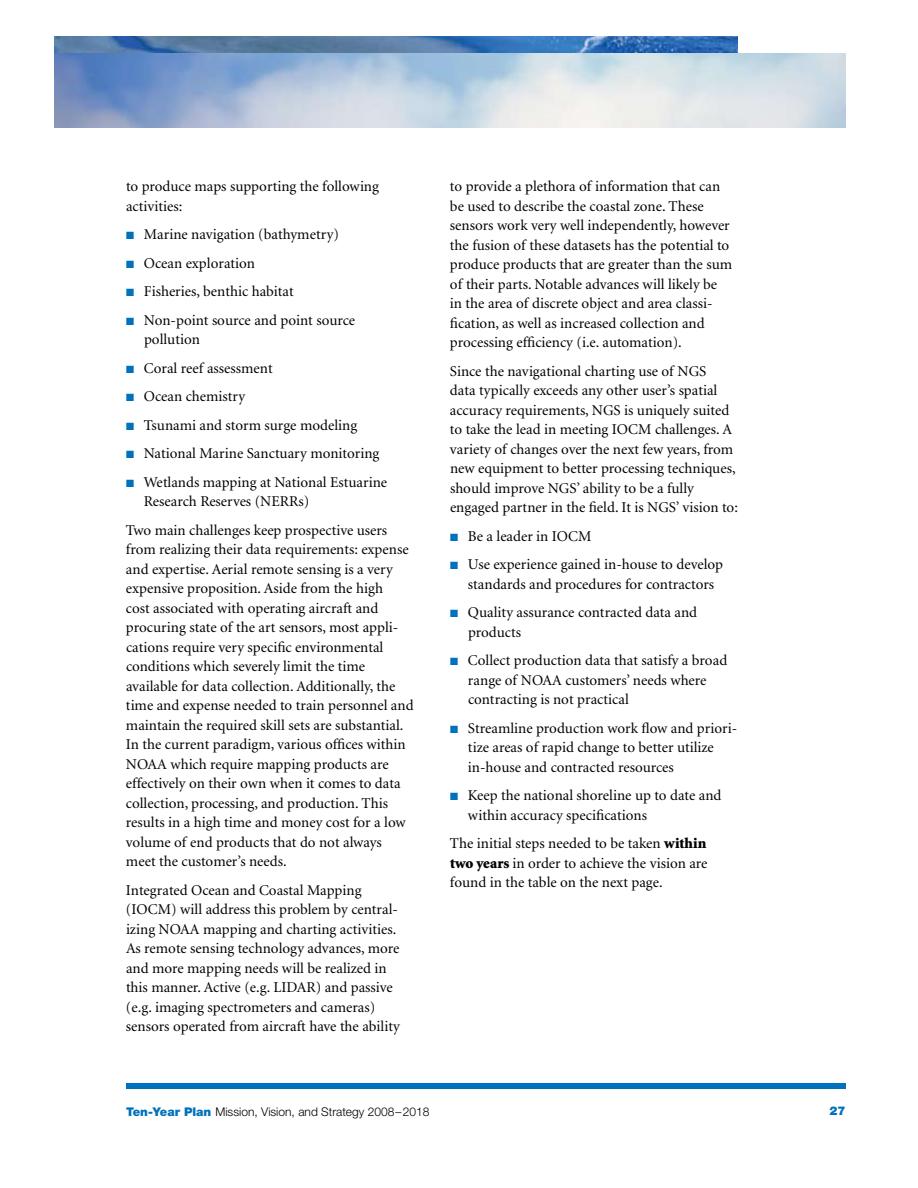
<style>
.page{position:relative;width:918px;height:1188px;background:#fff}
.page>*{position:absolute;margin:0;border:0;box-sizing:border-box;transform-origin:0 0}
.t1{font:15px/19.5px "Minion";color:#000}
.t2{font:300 12px "Helvetica Neue";color:#000}
.t3{font:900 12px "Helvetica Neue";color:#0071bc}
.s1{color:#0071bc}
.s2{font-weight:900}
.s3{font-weight:900;color:#0071bc}
</style>
<div class="page">
<img style="left:54px;top:36px;width:684px;height:17px">
<img style="left:54px;top:53px;width:792px;height:75px">
<div style="left:126px;top:1083px;width:720px;height:6px;background:#0071bc"></div>
<p class="t1" style="left:126px;top:177px;width:255px">to produce maps supporting the following activities:</p>
<p class="t1" style="left:126px;top:225px;width:214px"><span class="s1">■</span> Marine navigation (bathymetry)</p>
<p class="t1" style="left:126px;top:254px;width:131px"><span class="s1">■</span> Ocean exploration</p>
<p class="t1" style="left:126px;top:282px;width:169px"><span class="s1">■</span> Fisheries, benthic habitat</p>
<p class="t1" style="left:144px;top:311px;width:213px;text-indent:-18px"><span class="s1">■</span> Non-point source and point source pollution</p>
<p class="t1" style="left:126px;top:359px;width:148px"><span class="s1">■</span> Coral reef assessment</p>
<p class="t1" style="left:126px;top:387px;width:121px"><span class="s1">■</span> Ocean chemistry</p>
<p class="t1" style="left:126px;top:416px;width:233px"><span class="s1">■</span> Tsunami and storm surge modeling</p>
<p class="t1" style="left:126px;top:444px;width:255px"><span class="s1">■</span> National Marine Sanctuary monitoring</p>
<p class="t1" style="left:144px;top:473px;width:245px;text-indent:-18px"><span class="s1">■</span> Wetlands mapping at National Estuarine<br>Research Reserves (NERRs)</p>
<p class="t1" style="left:126px;top:521px;width:289px">Two main challenges keep prospective users from realizing their data requirements: expense and expertise. Aerial remote sensing is a very expensive proposition. Aside from the high<br>cost associated with operating aircraft and procuring state of the art sensors, most appli&shy;cations require very specific environmental conditions which severely limit the time available for data collection. Additionally, the time and expense needed to train personnel and maintain the required skill sets are substantial.<br>In the current paradigm, various offices within NOAA which require mapping products are effectively on their own when it comes to data collection, processing, and production. This results in a high time and money cost for a low volume of end products that do not always meet the customer’s needs.</p>
<p class="t1" style="left:126px;top:881px;width:275px">Integrated Ocean and Coastal Mapping (IOCM) will address this problem by central&shy;izing NOAA mapping and charting activities.<br>As remote sensing technology advances, more and more mapping needs will be realized in this manner. Active (e.g. LIDAR) and passive (e.g. imaging spectrometers and cameras) sensors operated from aircraft have the ability</p>
<p class="t1" style="left:450px;top:177px;width:284px">to provide a plethora of information that can be used to describe the coastal zone. These sensors work very well independently, however the fusion of these datasets has the potential to produce products that are greater than the sum of their parts. Notable advances will likely be in the area of discrete object and area classi&shy;fication, as well as increased collection and processing efficiency (i.e. automation).</p>
<p class="t1" style="left:450px;top:362px;width:290px">Since the navigational charting use of NGS<br>data typically exceeds any other user’s spatial accuracy requirements, NGS is uniquely suited to take the lead in meeting IOCM challenges. A variety of changes over the next few years, from new equipment to better processing techniques, should improve NGS’ ability to be a fully engaged partner in the field. It is NGS’ vision to:</p>
<p class="t1" style="left:450px;top:527px;width:143px"><span class="s1">■</span> Be a leader in IOCM</p>
<p class="t1" style="left:468px;top:555px;width:257px;text-indent:-18px"><span class="s1">■</span> Use experience gained in-house to develop standards and procedures for contractors</p>
<p class="t1" style="left:468px;top:603px;width:231px;text-indent:-18px"><span class="s1">■</span> Quality assurance contracted data and products</p>
<p class="t1" style="left:468px;top:651px;width:261px;text-indent:-18px"><span class="s1">■</span> Collect production data that satisfy a broad range of NOAA customers’ needs where contracting is not practical</p>
<p class="t1" style="left:468px;top:719px;width:271px;text-indent:-18px"><span class="s1">■</span> Streamline production work flow and priori&shy;tize areas of rapid change to better utilize in-house and contracted resources</p>
<p class="t1" style="left:468px;top:786px;width:255px;text-indent:-18px"><span class="s1">■</span> Keep the national shoreline up to date and within accuracy specifications</p>
<p class="t1" style="left:450px;top:834px;width:259px;text-align:justify">The initial steps needed to be taken <span class="s2">within two years</span> in order to achieve the vision are found in the table on the next page.</p>
<p class="t2" style="left:126px;top:1104px;width:305px"><span class="s3">Ten-Year Plan</span> Mission, Vision, and Strategy 2008–2018</p>
<p class="t3" style="left:829px;top:1104px;width:18px">27</p>
</div>
